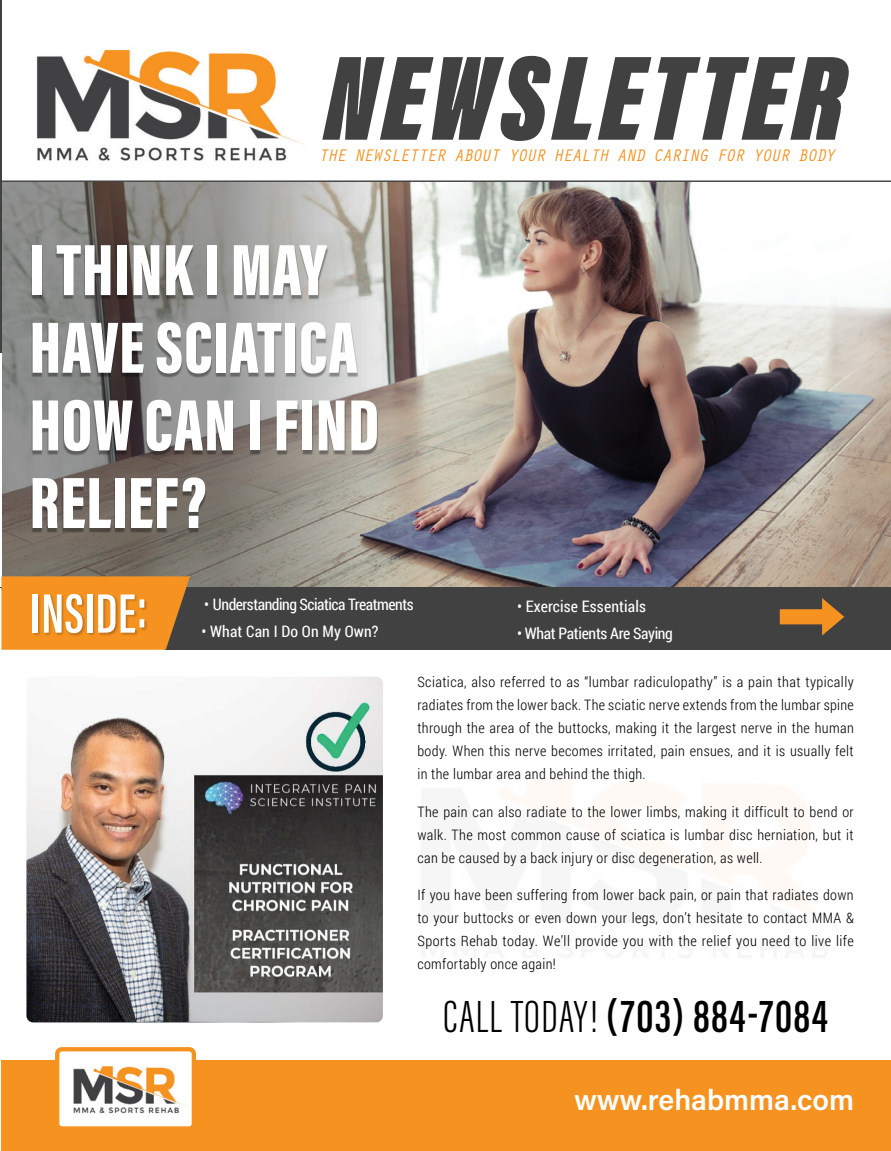
<style>
.page{position:relative;width:891px;height:1151px;background:#fff}
.page>*{position:absolute;margin:0;border:0;box-sizing:border-box;transform-origin:0 0}
.t1{font:italic 900 123.98px "Acumin Pro Extra Cond";letter-spacing:.04em;color:#414142}
.t2{font:900 74.7px/77.6px "Acumin Pro Extra Cond";letter-spacing:.01em;color:#fff}
.t3{font:600 57.15px "Acumin Pro Extra Cond";letter-spacing:.01em;color:#fff}
.t4{font:600 46.35px "Acumin Pro Extra Cond";letter-spacing:.035em;color:#000}
.t5{font:600 29.03px "Acumin Pro";color:#fff}
.t6{font:italic 17.32px "Orator Std";letter-spacing:-.08em;color:#f69320}
.t7{font:15.75px "Roboto Condensed";letter-spacing:-.02em;color:#fff}
.t8{font:15.75px "Roboto Condensed";letter-spacing:.01em;color:#fff}
.t9{font:300 14.4px/22.9px "Roboto Condensed";letter-spacing:.025em;color:#000;text-align:justify}
.s1{font-weight:300}
</style>
<div class="page">
<img style="left:417px;top:182px;width:474px;height:405px">
<svg style="left:1px;top:182px;width:416px;height:405px;background:#918c86"></svg>
<div style="left:32px;top:248px;width:346px;height:284px;background:#000;opacity:.35"></div>
<div style="left:1px;top:1060px;width:890px;height:90px;background:#f69320"></div>
<hr style="left:0;top:0;width:1px;height:587px;background:#414142">
<hr style="left:0;top:353px;width:1px;height:234px;background:#fff">
<img style="left:36px;top:49px;width:269px;height:112px">
<div style="left:57px;top:1049px;width:137px;height:79px;background:#fff;border-radius:5px"></div>
<img style="left:73px;top:1065px;width:113px;height:49px">
<div style="left:55px;top:1046px;width:141px;height:84px;border:4px solid #f69320;border-radius:5px"></div>
<hr style="left:1px;top:180px;width:890px;height:2px;background:#414142">
<div style="left:165px;top:587px;width:726px;height:62px;background:#414142"></div>
<svg style="left:1px;top:576px;width:189px;height:73px;background:#e38b24"></svg>
<div style="left:32px;top:593px;width:116px;height:44px;background:#000;opacity:.25"></div>
<svg style="left:780px;top:598px;width:64px;height:37px"></svg>
<img style="left:26px;top:676px;width:357px;height:346px">
<p class="t1" style="left:325px;top:23px;width:522px">NEWSLETTER</p>
<p class="t6" style="left:318px;top:143px;width:519px">THE NEWSLETTER ABOUT YOUR HEALTH AND CARING FOR YOUR BODY</p>
<p class="t2" style="left:30px;top:230px;width:351px">I THINK I MAY<br>HAVE SCIATICA<br>HOW CAN I FIND<br>RELIEF?</p>
<p class="t3" style="left:30px;top:578px;width:119px">INSIDE:</p>
<p class="t7" style="left:204px;top:593px;width:211px">• Understanding Sciatica Treatments</p>
<p class="t8" style="left:517px;top:595px;width:130px">• Exercise Essentials</p>
<p class="t7" style="left:517px;top:622px;width:157px">• What Patients Are Saying</p>
<p class="t9" style="left:417px;top:670px;width:438px">Sciatica, also referred to as “lumbar radiculopathy” is a pain that typically radiates from the lower back. The sciatic nerve extends from the lumbar spine through the area of the buttocks, making it the largest nerve in the human body. When this nerve becomes irritated, pain ensues, and it is usually felt in the lumbar area and behind the thigh.</p>
<p class="t9" style="left:417px;top:799px;width:438px">The pain can also radiate to the lower limbs, making it difficult to bend or walk. The most common cause of sciatica is lumbar disc herniation, but it can be caused by a back injury or disc degeneration, as well.</p>
<p class="t9" style="left:417px;top:883px;width:438px">If you have been suffering from lower back pain, or pain that radiates down to your buttocks or even down your legs, don’t hesitate to contact MMA &amp; Sports Rehab today. We’ll provide you with the relief you need to live life comfortably once again!</p>
<p class="t4" style="left:443px;top:988px;width:386px"><span class="s1">CALL TODAY!</span> (703) 884-7084</p>
<p class="t8" style="left:201px;top:620px;width:179px">• What Can I Do On My Own?</p>
<p class="t5" style="left:574px;top:1079px;width:281px">www.rehabmma.com</p>
</div>
